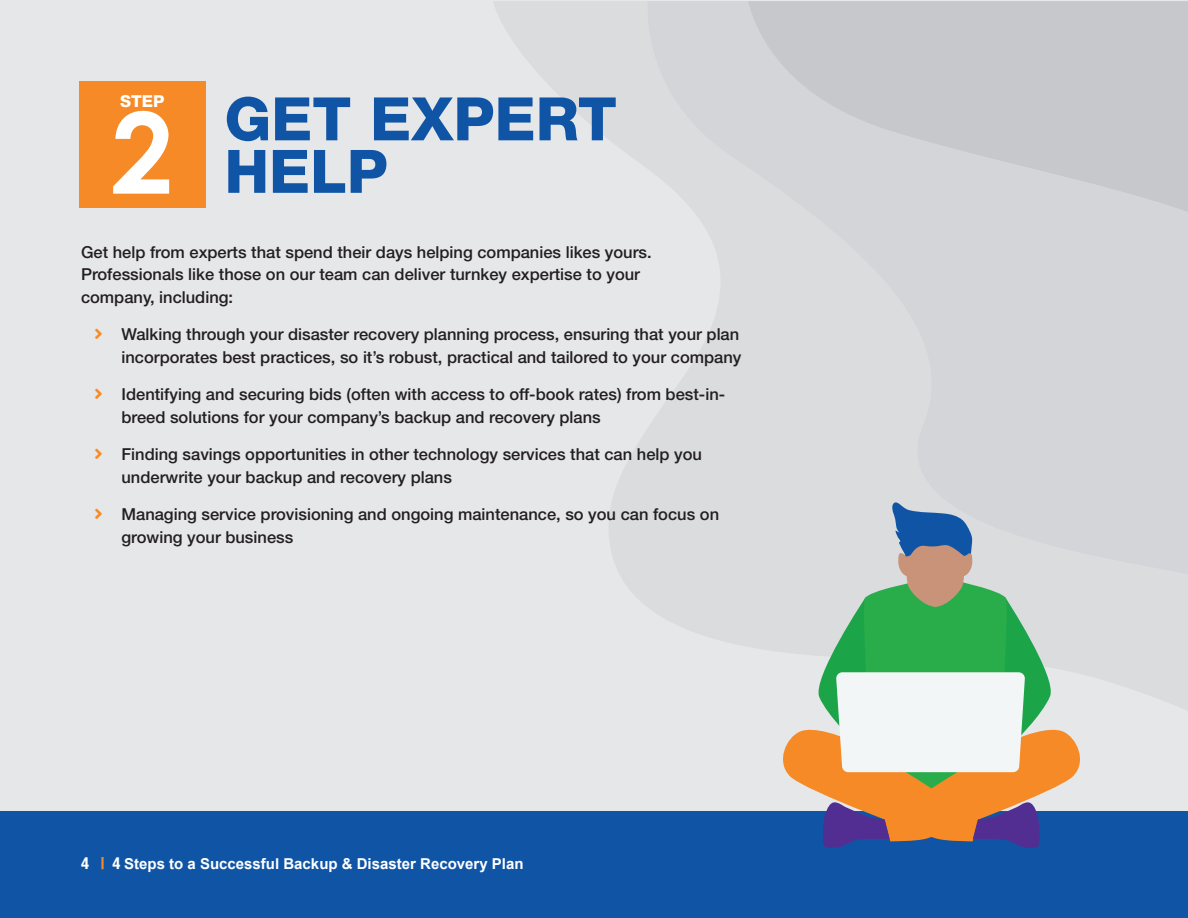
<style>
.page{position:relative;width:1188px;height:918px;background:#fff}
.page>*{position:absolute;margin:0;border:0;box-sizing:border-box;transform-origin:0 0}
.t1{font:800 60px/52.5px "Helvetica Neue LT Std";color:#1055a5}
.t2{font:500 16.5px/22.5px "Helvetica Neue LT Std";color:#231f20}
.t3{font:800 16.5px "Helvetica Neue LT Std";color:#fff}
.t4{font:700 15px "Arial";color:#fff}
.s1{font-family:"Century Gothic";font-weight:700;font-size:112.5px;color:#fff}
.s2{font-family:"Helvetica Neue LT Std";font-stretch:condensed;font-size:16.5px}
.s3{font-family:"Helvetica Neue LT Std";font-stretch:condensed;font-size:16.5px;color:#f68a27}
</style>
<div class="page">
<div style="left:0;top:0;width:1188px;height:811px;background:#e6e7e9"></div>
<svg style="left:493px;top:1px;width:695px;height:709px"></svg>
<svg style="left:647px;top:1px;width:541px;height:591px;fill:#dadcde"></svg>
<svg style="left:748px;top:1px;width:440px;height:484px;fill:#d4d5d9"></svg>
<div style="left:79px;top:81px;width:126px;height:126px;background:#f68a27"></div>
<div style="left:0;top:811px;width:1188px;height:107px;background:#1055a5"></div>
<svg style="left:775px;top:502px;width:313px;height:346px"></svg>
<p class="t3" style="left:120px;top:91px;width:46px">STEP</p>
<h1 class="t1" style="left:111px;top:93px;width:508px;text-indent:114px">GET EXPERT<br><span class="s1">2</span> HELP</h1>
<p class="t2" style="left:81px;top:240px;width:572px">Get help from experts that spend their days helping companies likes yours.<br>Professionals like those on our team can deliver turnkey expertise to your company, including:</p>
<p class="t2" style="left:121px;top:323px;width:621px">Walking through your disaster recovery planning process, ensuring that your plan incorporates best practices, so it’s robust, practical and tailored to your company</p>
<p class="t2" style="left:121px;top:383px;width:605px">Identifying and securing bids (often with access to off-book rates) from best-in&shy;breed solutions for your company’s backup and recovery plans</p>
<p class="t2" style="left:121px;top:443px;width:582px">Finding savings opportunities in other technology services that can help you underwrite your backup and recovery plans</p>
<p class="t2" style="left:121px;top:503px;width:599px">Managing service provisioning and ongoing maintenance, so you can focus on growing your business</p>
<p class="t4" style="left:81px;top:854px;width:444px"><span class="s2">4</span> <span class="s3">|</span> <span class="s2">4</span> Steps to a Successful Backup &amp; Disaster Recovery Plan</p>
</div>
